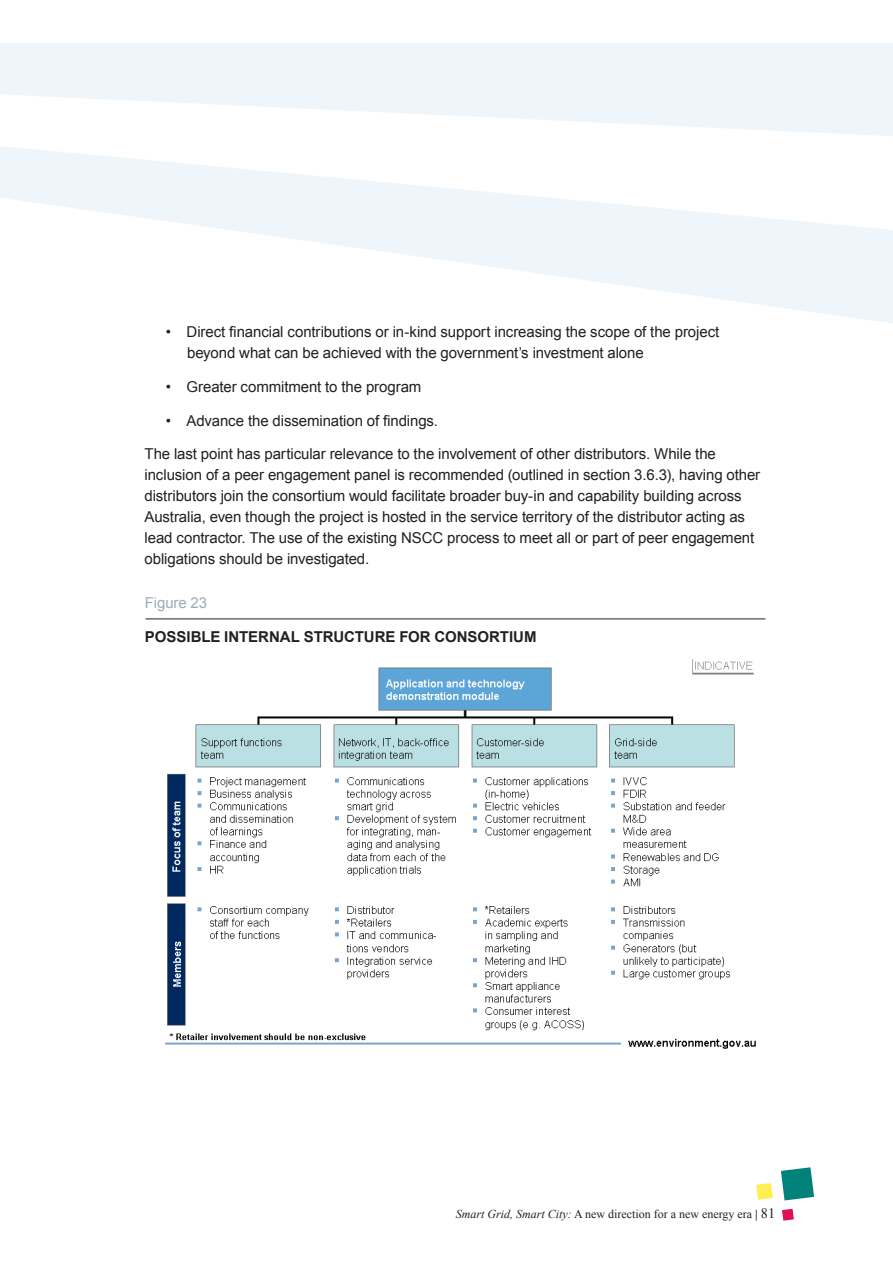
<style>
.page{position:relative;width:893px;height:1263px;background:#fff}
.page>*{position:absolute;margin:0;border:0;box-sizing:border-box;transform-origin:0 0}
.Text{font:15px/21px "Arial";letter-spacing:-.005em;color:#231f20}
.Text-2{font:700 15px "Arial";letter-spacing:-.005em;color:#231f20}
.Text-3{font:15px "Arial";letter-spacing:-.01em;color:#9eacb7}
.t1{font:12px "Times New Roman";color:#231f20}
.s1{font-style:italic}
.s2{font-weight:700}
.s3{font-size:14.25px}
</style>
<div class="page">
<svg style="left:756px;top:1183px;width:17px;height:16px"></svg>
<svg style="left:781px;top:1167px;width:33px;height:33px"></svg>
<svg style="left:782px;top:1209px;width:12px;height:11px"></svg>
<img style="left:165px;top:659px;width:591px;height:390px">
<hr style="left:145px;top:619px;width:620px;height:1px;background:#231f20">
<svg style="left:0;top:43px;width:893px;height:280px;fill:#eff6fb"></svg>
<p class="Text" style="left:187px;top:321px;width:534px;text-indent:-21px">• Direct financial contributions or in-kind support increasing the scope of the project beyond what can be achieved with the government’s investment alone</p>
<p class="Text" style="left:166px;top:376px;width:257px">• Greater commitment to the program</p>
<p class="Text" style="left:166px;top:410px;width:274px">• Advance the dissemination of findings.</p>
<p class="Text" style="left:145px;top:444px;width:617px">The last point has particular relevance to the involvement of other distributors. While the inclusion of a peer engagement panel is recommended (outlined in section 3.6.3), having other distributors join the consortium would facilitate broader buy-in and capability building across Australia, even though the project is hosted in the service territory of the distributor acting as lead contractor. The use of the existing NSCC process to meet all or part of peer engagement obligations should be investigated.</p>
<p class="Text-3" style="left:145px;top:593px;width:64px">Figure 23</p>
<p class="Text-2" style="left:145px;top:626px;width:393px">POSSIBLE INTERNAL STRUCTURE FOR CONSORTIUM</p>
<p class="t1" style="left:456px;top:1207px;width:321px"><span class="s1">Smart Grid, Smart City:</span> A new direction for a new energy era <span class="s2">|</span> <span class="s3">81</span></p>
</div>
